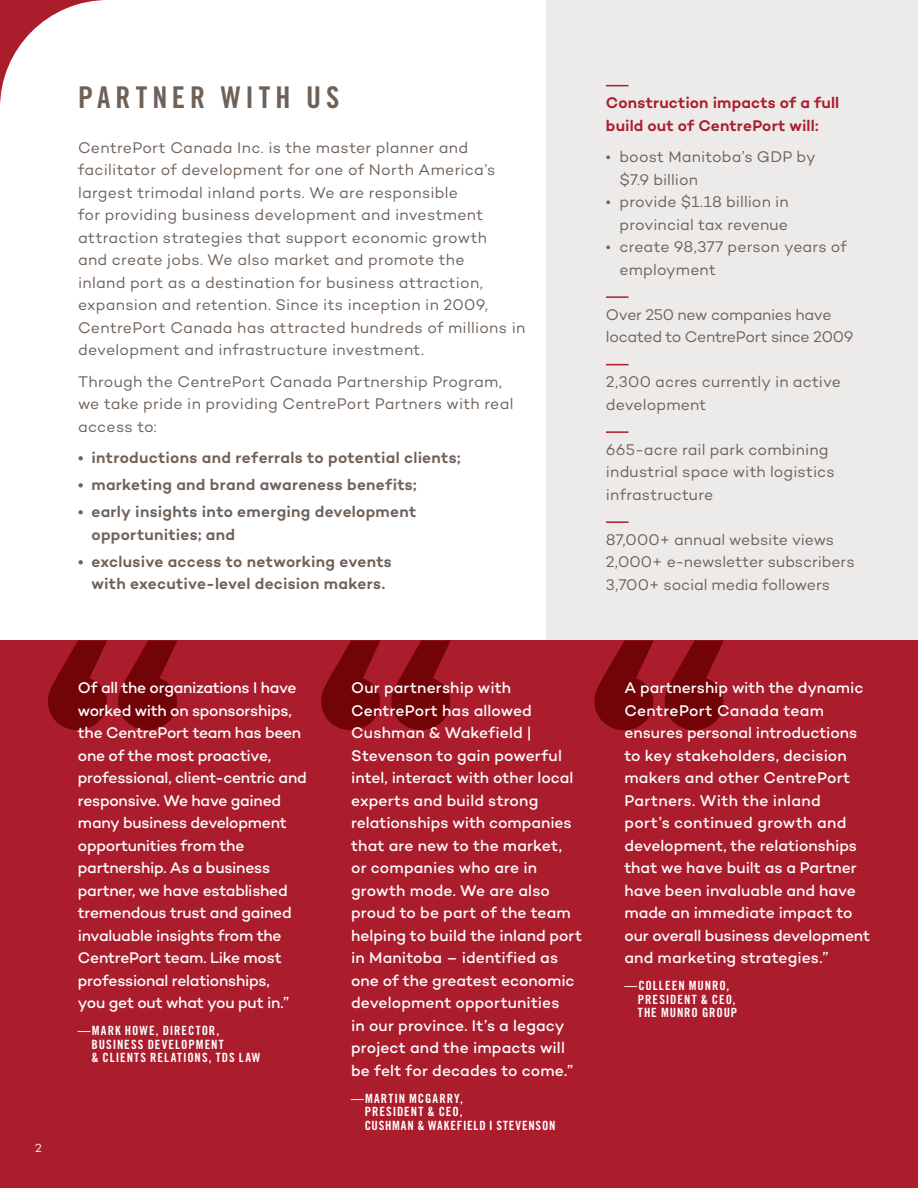
<style>
.page{position:relative;width:918px;height:1188px;background:#fff}
.page>*{position:absolute;margin:0;border:0;box-sizing:border-box;transform-origin:0 0}
.CP_Heading{font:30px "Trade Gothic LT Std Bd Cn 20";letter-spacing:.16em;color:#6e6158}
.CP_BODY_LARGE{font:500 15.75px/22.5px "Campton";color:#fff}
.CP_BODY{font:15.75px/22.5px "Campton";letter-spacing:.02em;color:#6e6158}
.CP_BULLETS{font:600 15.75px/22.5px "Campton";letter-spacing:.015em;color:#6e6158}
.Notes{font:15.75px/22.5px "Campton";color:#6e6158}
.Notes_Bullets{font:15.75px/22.5px "Campton";letter-spacing:.005em;color:#6e6158}
.Notes-2{font:600 15.75px/22.5px "Campton";letter-spacing:.01em;color:#ab1d2d}
.Notes-3{font:15.75px/22.5px "Campton";letter-spacing:-.02em;color:#6e6158}
.Table_Heading{font:12.75px/13.5px "Trade Gothic LT Std Bd Cn 20";letter-spacing:.07em;color:#fff}
.t1{font:12px "Campton";color:#fff}
</style>
<div class="page">
<div style="left:546px;top:0;width:372px;height:647px;background:#ecebea"></div>
<div style="left:0;top:641px;width:918px;height:547px;background:#ab1d2d"></div>
<svg style="left:321px;top:640px;width:130px;height:90px"></svg>
<svg style="left:48px;top:640px;width:129px;height:90px"></svg>
<svg style="left:594px;top:640px;width:130px;height:90px"></svg>
<svg style="left:606px;top:85px;width:23px;height:1px"></svg>
<hr style="left:606px;top:296px;width:23px;height:2px;background:#ab1d2d">
<svg style="left:606px;top:364px;width:23px;height:1px"></svg>
<hr style="left:606px;top:431px;width:23px;height:2px;background:#ab1d2d">
<hr style="left:606px;top:521px;width:23px;height:2px;background:#ab1d2d">
<svg style="left:0;top:0;width:105px;height:105px"></svg>
<p class="t1" style="left:35px;top:1140px;width:8px">2</p>
<p class="CP_Heading" style="left:78px;top:79px;width:263px">PARTNER WITH US</p>
<p class="CP_BODY" style="left:78px;top:136px;width:449px">CentrePort Canada Inc. is the master planner and facilitator of development for one of North America’s largest trimodal inland ports. We are responsible<br>for providing business development and investment attraction strategies that support economic growth<br>and create jobs. We also market and promote the<br>inland port as a destination for business attraction, expansion and retention. Since its inception in 2009, CentrePort Canada has attracted hundreds of millions in development and infrastructure investment.</p>
<p class="CP_BODY" style="left:78px;top:370px;width:437px">Through the CentrePort Canada Partnership Program, we take pride in providing CentrePort Partners with real access to:</p>
<p class="CP_BULLETS" style="left:78px;top:447px;width:384px">• introductions and referrals to potential clients;</p>
<p class="CP_BULLETS" style="left:78px;top:474px;width:340px">• marketing and brand awareness benefits;</p>
<p class="CP_BULLETS" style="left:92px;top:501px;width:326px;text-indent:-14px">• early insights into emerging development opportunities; and</p>
<p class="CP_BULLETS" style="left:78px;top:550px;width:315px;text-align:center">• exclusive access to networking events with executive-level decision makers.</p>
<p class="Notes-2" style="left:606px;top:91px;width:235px">Construction impacts of a full build out of CentrePort will:</p>
<p class="Notes_Bullets" style="left:619px;top:145px;width:198px;text-indent:-14px">• boost Manitoba’s GDP by $7.9 billion</p>
<p class="Notes_Bullets" style="left:606px;top:190px;width:184px;text-align:right">• provide $1.18 billion in provincial tax revenue</p>
<p class="Notes_Bullets" style="left:619px;top:235px;width:229px;text-indent:-14px">• create 98,377 person years of employment</p>
<p class="Notes-3" style="left:606px;top:303px;width:249px">Over 250 new companies have located to CentrePort since 2009</p>
<p class="Notes" style="left:606px;top:370px;width:237px">2,300 acres currently in active development</p>
<p class="Notes" style="left:606px;top:438px;width:230px">665-acre rail park combining industrial space with logistics infrastructure</p>
<p class="Notes" style="left:606px;top:528px;width:250px">87,000+ annual website views<br>2,000+ e-newsletter subscribers<br>3,700+ social media followers</p>
<p class="CP_BODY_LARGE" style="left:78px;top:676px;width:230px">Of all the organizations I have worked with on sponsorships, the CentrePort team has been one of the most proactive, professional, client-centric and responsive. We have gained many business development opportunities from the partnership. As a business partner, we have established tremendous trust and gained invaluable insights from the<br>CentrePort team. Like most professional relationships,<br>you get out what you put in.”</p>
<p class="Table_Heading" style="left:91px;top:1024px;width:170px;text-indent:-14px">—MARK HOWE, DIRECTOR,<br>BUSINESS DEVELOPMENT<br>&amp; CLIENTS RELATIONS, TDS LAW</p>
<p class="CP_BODY_LARGE" style="left:351px;top:676px;width:232px">Our partnership with<br>CentrePort has allowed<br>Cushman &amp; Wakefield |<br>Stevenson to gain powerful intel, interact with other local experts and build strong relationships with companies that are new to the market,<br>or companies who are in growth mode. We are also proud to be part of the team helping to build the inland port in Manitoba – identified as one of the greatest economic development opportunities<br>in our province. It’s a legacy project and the impacts will be felt for decades to come.”</p>
<p class="Table_Heading" style="left:365px;top:1091px;width:192px;text-indent:-14px">—MARTIN MCGARRY,<br>PRESIDENT &amp; CEO,<br>CUSHMAN &amp; WAKEFIELD I STEVENSON</p>
<p class="CP_BODY_LARGE" style="left:624px;top:676px;width:247px">A partnership with the dynamic<br>CentrePort Canada team ensures personal introductions to key stakeholders, decision makers and other CentrePort<br>Partners. With the inland<br>port’s continued growth and development, the relationships that we have built as a Partner have been invaluable and have made an immediate impact to our overall business development and marketing strategies.”</p>
<p class="Table_Heading" style="left:638px;top:979px;width:101px;text-indent:-14px">—COLLEEN MUNRO,<br>PRESIDENT &amp; CEO,<br>THE MUNRO GROUP</p>
</div>
